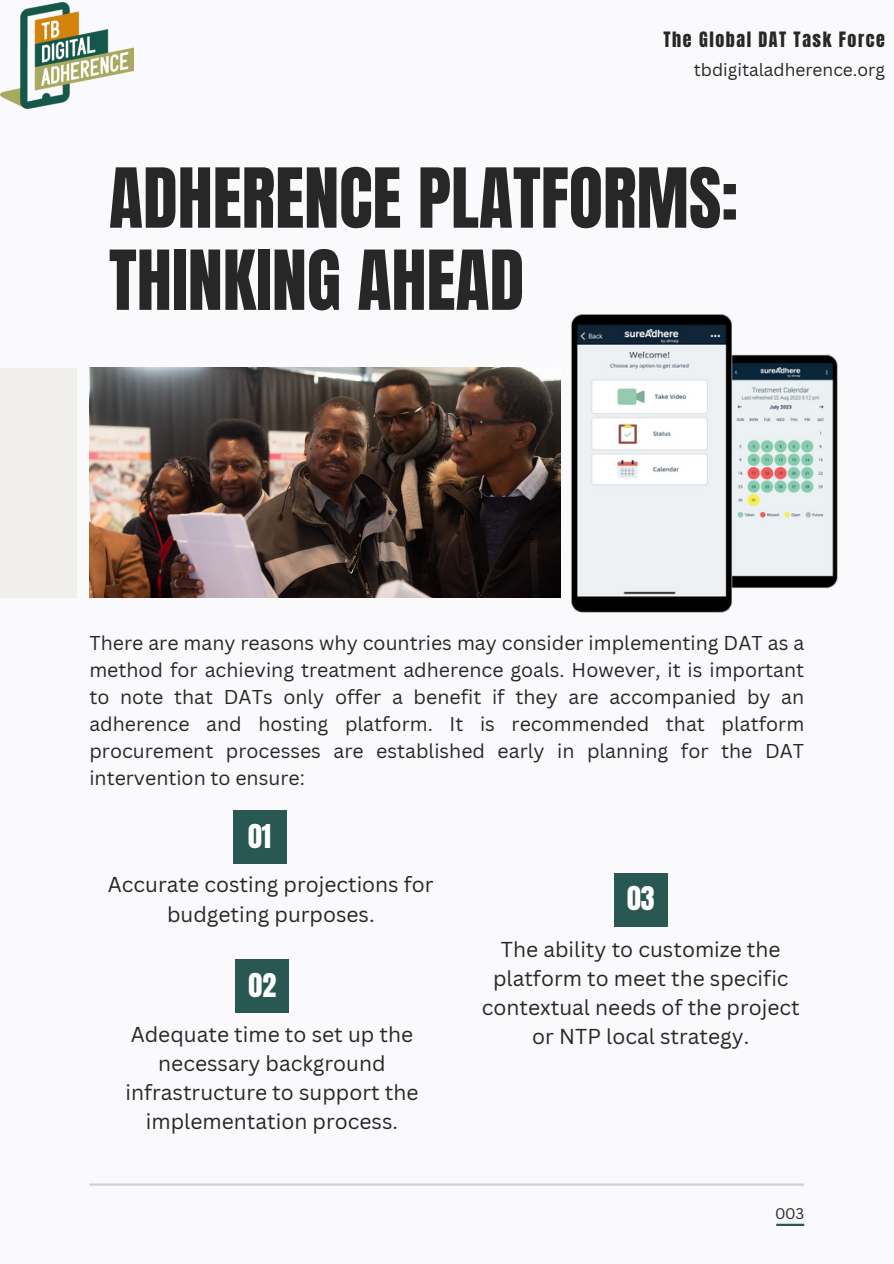
<style>
.page{position:relative;width:894px;height:1264px;background:#fff}
.page>*{position:absolute;margin:0;border:0;box-sizing:border-box;transform-origin:0 0}
.t1{font:70.2px/82.2px "Anton";color:#272727}
.t2{font:27.9px "Anton";color:#fff}
.t3{font:21px/29.2px "Canva Sans";color:#272727;text-align:center}
.t4{font:19.5px/27px "Canva Sans";color:#272727;text-align:justify}
.t5{font:18px "Anton";letter-spacing:.085em;color:#272727}
.t6{font:17.4px "Canva Sans";color:#272727}
.t7{font:15px "Canva Sans";color:#272727}
</style>
<div class="page">
<div style="left:0;top:0;width:893px;height:1263px;background:#faf9fb"></div>
<div style="left:0;top:368px;width:77px;height:229px;background:#f0efeb"></div>
<div style="left:233px;top:810px;width:53px;height:54px;background:#295852"></div>
<div style="left:235px;top:959px;width:54px;height:53px;background:#295852"></div>
<img style="left:89px;top:368px;width:471px;height:229px">
<div style="left:614px;top:873px;width:53px;height:53px;background:#295852"></div>
<hr style="left:776px;top:1223px;width:28px;height:2px;background:#295852">
<hr style="left:89px;top:1183px;width:715px;height:2px;background:#d1d1d1">
<img style="left:0;top:2px;width:134px;height:106px">
<img style="left:572px;top:314px;width:265px;height:299px">
<p class="t5" style="left:663px;top:26px;width:223px">The Global DAT Task Force</p>
<h2 class="t6" style="left:693px;top:58px;width:193px">tbdigitaladherence.org</h2>
<p class="t1" style="left:109px;top:158px;width:630px">ADHERENCE PLATFORMS:<br>THINKING AHEAD</p>
<p class="t4" style="left:89px;top:629px;width:716px">There are many reasons why countries may consider implementing DAT as a method for achieving treatment adherence goals. However, it is important to note that DATs only offer a benefit if they are accompanied by an adherence and hosting platform. It is recommended that platform procurement processes are established early in planning for the DAT intervention to ensure:</p>
<p class="t2" style="left:248px;top:816px;width:25px">01</p>
<h2 class="t3" style="left:108px;top:869px;width:327px">Accurate costing projections for budgeting purposes.</h2>
<h3 class="t2" style="left:248px;top:964px;width:29px">02</h3>
<p class="t3" style="left:125px;top:1018px;width:294px">Adequate time to set up the necessary background infrastructure to support the implementation process.</p>
<p class="t2" style="left:626px;top:878px;width:29px">03</p>
<h1 class="t3" style="left:481px;top:933px;width:319px">The ability to customize the platform to meet the specific contextual needs of the project or NTP local strategy.</h1>
<h2 class="t7" style="left:774px;top:1202px;width:31px">003</h2>
</div>
